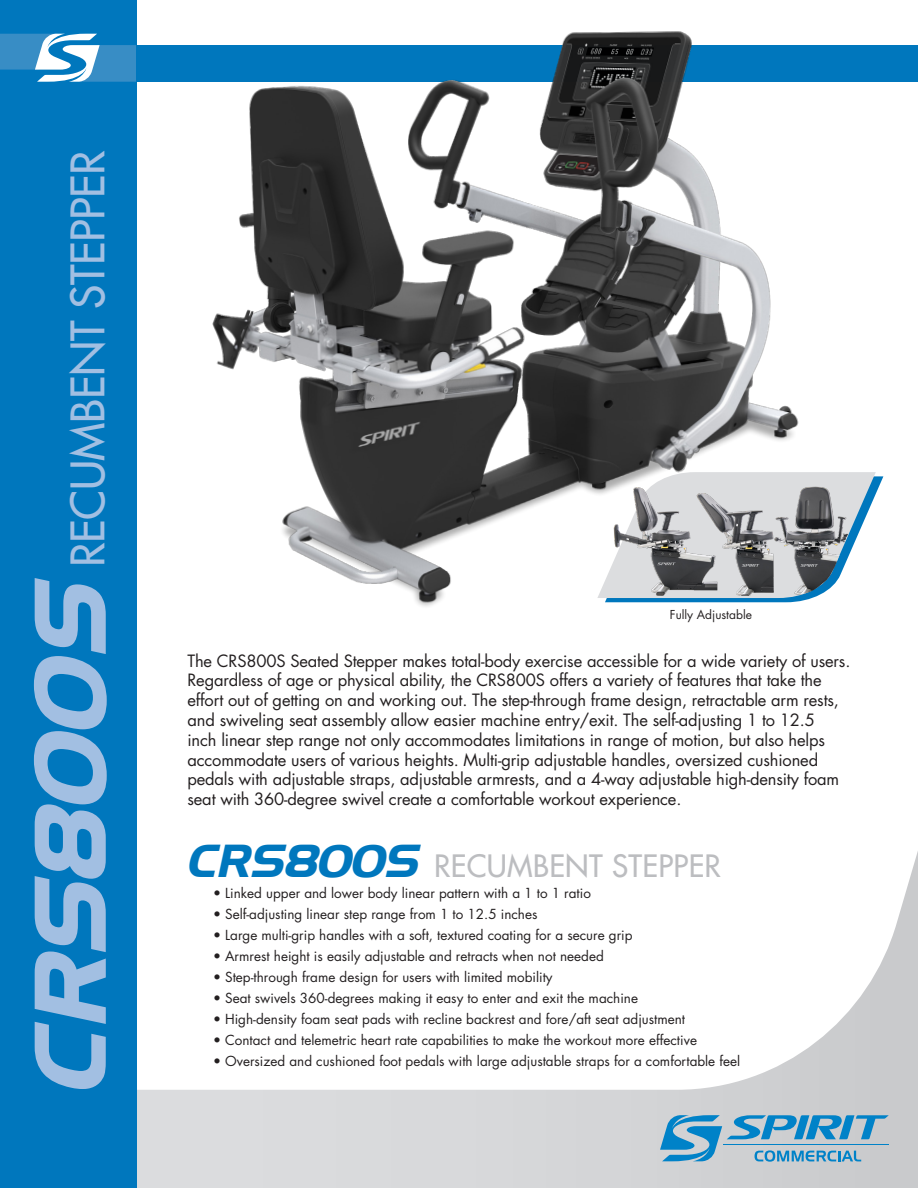
<style>
.page{position:relative;width:918px;height:1188px;background:#fff}
.page>*{position:absolute;margin:0;border:0;box-sizing:border-box;transform-origin:0 0}
.t1{font:italic 700 97.5px "Hanzel";color:#a2bfe2}
.t2{font:500 45px "Futura Std";letter-spacing:-.01em;color:#a2bfe2}
.t3{font:500 30px "Futura Std";letter-spacing:.01em;color:#bcbdc0}
.t4{font:16.5px/19.8px "Futura Std";letter-spacing:-.01em;color:#231f20}
.t5{font:13.5px "Futura Std";color:#231f20}
.t6{font:12px "Futura Std";color:#231f20}
.s1{font-family:"Hanzel";font-weight:700;font-style:italic;font-size:45px;color:#0077bd}
</style>
<div class="page">
<svg style="left:137px;top:851px;width:781px;height:337px"></svg>
<svg style="left:660px;top:1115px;width:229px;height:47px;background:#7fb1cd"></svg>
<hr style="left:723px;top:1144px;width:166px;height:1px;background:#0082c8">
<div style="left:0;top:0;width:137px;height:1188px;background:#0077bd"></div>
<svg style="left:0;top:34px;width:136px;height:48px"></svg>
<div style="left:137px;top:45px;width:781px;height:37px;background:#0077bd"></div>
<img style="left:212px;top:31px;width:587px;height:576px">
<svg style="left:597px;top:472px;width:286px;height:130px"></svg>
<img style="left:610px;top:479px;width:245px;height:117px">
<p class="t2" style="left:60px;top:567px;width:417px;rotate:-90deg">RECUMBENT STEPPER</p>
<p class="t1" style="left:11px;top:1096px;width:520px;rotate:-90deg">CRS800S</p>
<p class="t6" style="left:670px;top:607px;width:84px">Fully Adjustable</p>
<p class="t4" style="left:188px;top:651px;width:664px">The CRS800S Seated Stepper makes total-body exercise accessible for a wide variety of users.<br>Regardless of age or physical ability, the CRS800S offers a variety of features that take the effort out of getting on and working out. The step-through frame design, retractable arm rests, and swiveling seat assembly allow easier machine entry/exit. The self-adjusting 1 to 12.5<br>inch linear step range not only accommodates limitations in range of motion, but also helps accommodate users of various heights. Multi-grip adjustable handles, oversized cushioned pedals with adjustable straps, adjustable armrests, and a 4-way adjustable high-density foam seat with 360-degree swivel create a comfortable workout experience.</p>
<p class="t3" style="left:186px;top:847px;width:536px"><span class="s1">CRS800S</span> RECUMBENT STEPPER</p>
<p class="t5" style="left:213px;top:885px;width:379px">• Linked upper and lower body linear pattern with a 1 to 1 ratio</p>
<p class="t5" style="left:213px;top:906px;width:326px">• Self-adjusting linear step range from 1 to 12.5 inches</p>
<p class="t5" style="left:213px;top:927px;width:421px">• Large multi-grip handles with a soft, textured coating for a secure grip</p>
<p class="t5" style="left:213px;top:948px;width:392px">• Armrest height is easily adjustable and retracts when not needed</p>
<p class="t5" style="left:213px;top:969px;width:341px">• Step-through frame design for users with limited mobility</p>
<p class="t5" style="left:213px;top:990px;width:427px">• Seat swivels 360-degrees making it easy to enter and exit the machine</p>
<p class="t5" style="left:213px;top:1011px;width:474px">• High-density foam seat pads with recline backrest and fore/aft seat adjustment</p>
<p class="t5" style="left:213px;top:1032px;width:486px">• Contact and telemetric heart rate capabilities to make the workout more effective</p>
<p class="t5" style="left:213px;top:1053px;width:529px">• Oversized and cushioned foot pedals with large adjustable straps for a comfortable feel</p>
</div>
